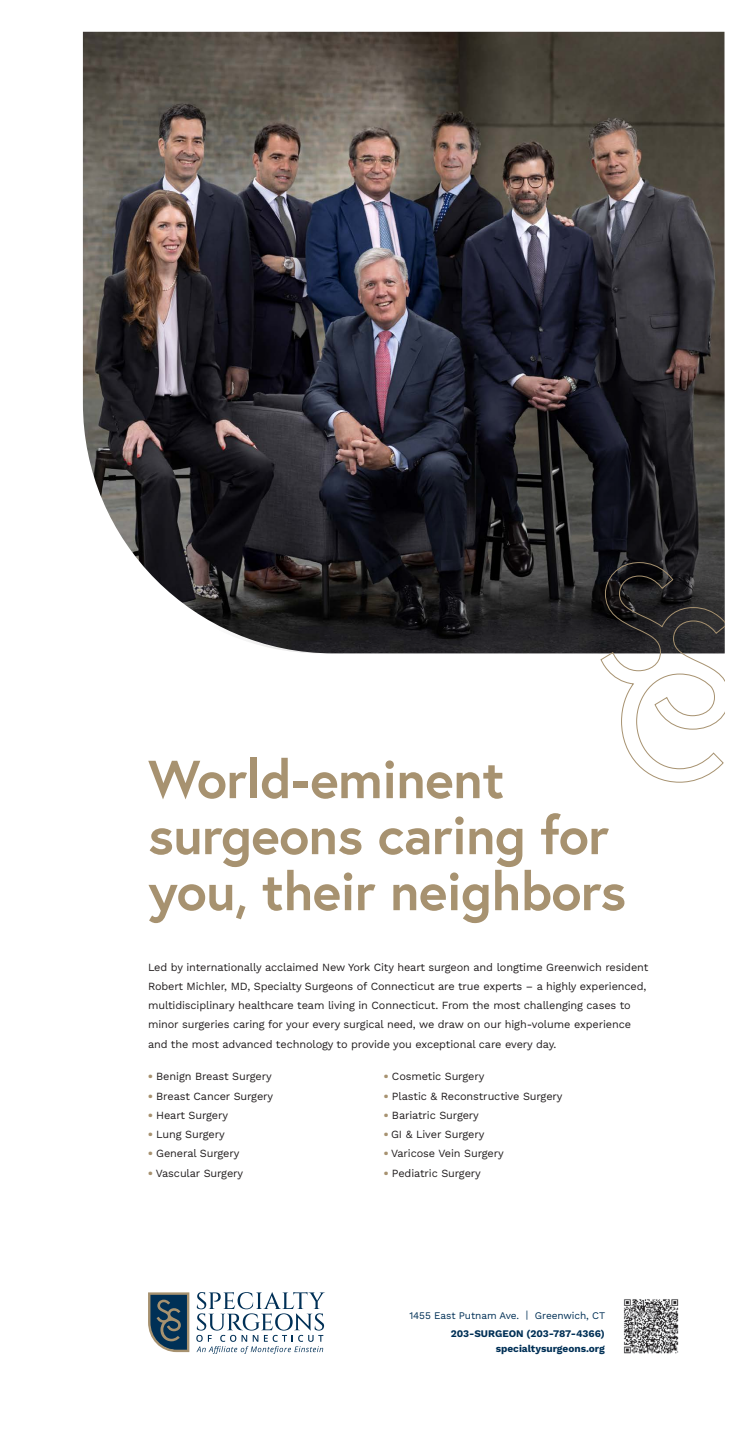
<style>
.page{position:relative;width:756px;height:1434px;background:#fff}
.page>*{position:absolute;margin:0;border:0;box-sizing:border-box;transform-origin:0 0}
.t1{font:700 53.38px/56px "Europa";letter-spacing:-.01em;color:#a79270}
.t2{font:10.94px/19.2px "Work Sans";letter-spacing:-.01em;color:#231f20}
.t3{font:700 10.15px/15.7px "Work Sans";color:#003056;text-align:right}
.t4{font:10.15px "Work Sans";letter-spacing:-.01em;color:#003056}
.s1{font-weight:800;color:#a79270}
</style>
<div class="page">
<img style="left:623px;top:1299px;width:56px;height:55px">
<svg style="left:148px;top:1292px;width:41px;height:59px;background:#435b69"></svg>
<svg style="left:196px;top:1292px;width:129px;height:61px"></svg>
<img style="left:83px;top:32px;width:641px;height:621px">
<svg style="left:601px;top:562px;width:123px;height:220px"></svg>
<h1 class="t1" style="left:148px;top:750px;width:480px">World-eminent surgeons caring for you, their neighbors</h1>
<p class="t2" style="left:148px;top:956px;width:502px">Led by internationally acclaimed New York City heart surgeon and longtime Greenwich resident Robert Michler, MD, Specialty Surgeons of Connecticut are true experts – a highly experienced, multidisciplinary healthcare team living in Connecticut. From the most challenging cases to minor surgeries caring for your every surgical need, we draw on our high-volume experience and the most advanced technology to provide you exceptional care every day.</p>
<p class="t2" style="left:148px;top:1066px;width:125px"><span class="s1">•</span> Benign Breast Surgery</p>
<p class="t2" style="left:148px;top:1085px;width:127px"><span class="s1">•</span> Breast Cancer Surgery</p>
<p class="t2" style="left:148px;top:1104px;width:82px"><span class="s1">•</span> Heart Surgery</p>
<p class="t2" style="left:148px;top:1124px;width:78px"><span class="s1">•</span> Lung Surgery</p>
<p class="t2" style="left:148px;top:1143px;width:93px"><span class="s1">•</span> General Surgery</p>
<p class="t2" style="left:148px;top:1162px;width:97px"><span class="s1">•</span> Vascular Surgery</p>
<p class="t2" style="left:384px;top:1066px;width:102px"><span class="s1">•</span> Cosmetic Surgery</p>
<p class="t2" style="left:384px;top:1085px;width:180px"><span class="s1">•</span> Plastic &amp; Reconstructive Surgery</p>
<p class="t2" style="left:384px;top:1105px;width:97px"><span class="s1">•</span> Bariatric Surgery</p>
<p class="t2" style="left:384px;top:1124px;width:102px"><span class="s1">•</span> GI &amp; Liver Surgery</p>
<p class="t2" style="left:384px;top:1143px;width:121px"><span class="s1">•</span> Varicose Vein Surgery</p>
<p class="t2" style="left:384px;top:1162px;width:99px"><span class="s1">•</span> Pediatric Surgery</p>
<p class="t4" style="left:409px;top:1307px;width:197px">1455 East Putnam Ave. | Greenwich, CT</p>
<p class="t3" style="left:451px;top:1324px;width:156px">203-SURGEON (203-787-4366) specialtysurgeons.org</p>
</div>
